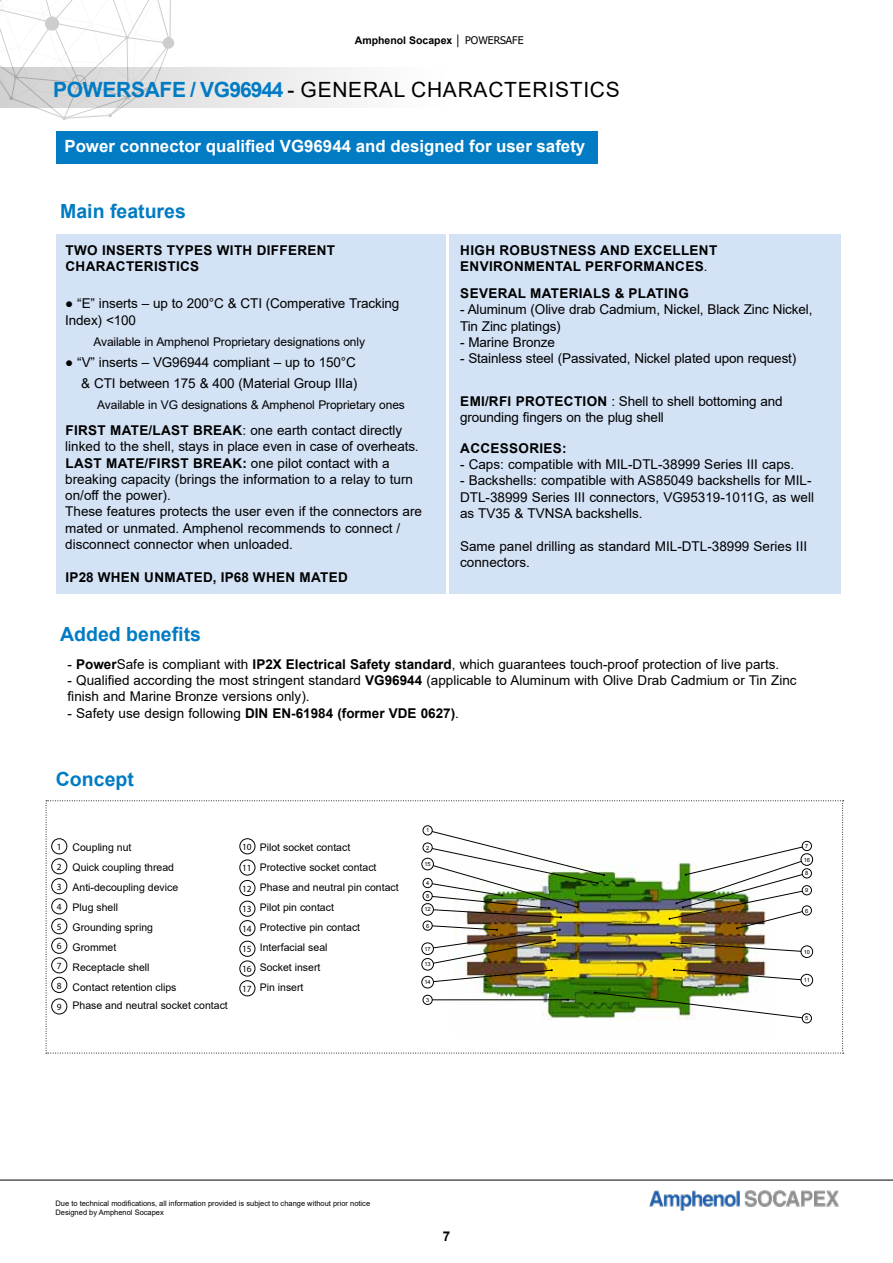
<style>
.page{position:relative;width:893px;height:1263px;background:#fff}
.page>*{position:absolute;margin:0;border:0;box-sizing:border-box;transform-origin:0 0}
.t1{font:21px "Arial";letter-spacing:.035em;color:#000}
.t2{font:700 19.5px "Arial";color:#007bc4}
.t3{font:700 16.8px "Arial";color:#fff}
.t4{font:13.5px/16.2px "Arial";color:#000}
.t5{font:700 13.5px/16.2px "Arial";letter-spacing:.025em;color:#000}
.t6{font:12px "Arial";letter-spacing:-.01em;color:#000}
.t7{font:10.5px/20.1px "Arial";color:#000}
.t8{font:700 10.5px "Arial";color:#000}
.t9{font:9.45px/19.8px "Myriad Pro";color:#000;text-align:justify}
.t10{font:7.5px/9px "Arial";color:#000}
.t11{font:5.7px "Arial";color:#000}
.s1{font-style:italic}
.s2{font-family:"Tahoma";font-weight:400}
.s3{font-weight:700;color:#007bc4}
.s4{font-weight:700}
.s5{font-weight:400}
</style>
<div class="page">
<hr style="left:0;top:1180px;width:893px;height:1px;background:#000">
<img style="left:650px;top:1190px;width:189px;height:21px">
<svg style="left:0;top:0;width:172px;height:120px"></svg>
<div style="left:163px;top:37px;width:11px;height:12px;background:#cdcdcd;border-radius:50%"></div>
<div style="left:0;top:68px;width:824px;height:40px;background:linear-gradient(to right,#d8d8d8,#fff)"></div>
<div style="left:56px;top:234px;width:389px;height:360px;background:#d3e2f5"></div>
<div style="left:56px;top:132px;width:541px;height:32px;background:#007bc4"></div>
<svg style="left:46px;top:800px;width:798px;height:254px"></svg>
<div style="left:801px;top:946px;width:12px;height:11px;border:1px solid #000;border-radius:50%"></div>
<div style="left:801px;top:974px;width:12px;height:12px;border:1px solid #000;border-radius:50%"></div>
<div style="left:422px;top:903px;width:11px;height:12px;border:1px solid #000;border-radius:50%"></div>
<div style="left:422px;top:958px;width:11px;height:12px;border:1px solid #000;border-radius:50%"></div>
<div style="left:422px;top:976px;width:11px;height:12px;border:1px solid #000;border-radius:50%"></div>
<div style="left:422px;top:858px;width:11px;height:12px;border:1px solid #000;border-radius:50%"></div>
<div style="left:801px;top:854px;width:12px;height:11px;border:1px solid #000;border-radius:50%"></div>
<div style="left:422px;top:943px;width:11px;height:11px;border:1px solid #000;border-radius:50%"></div>
<div style="left:423px;top:826px;width:9px;height:9px;border:1px solid #000;border-radius:50%"></div>
<div style="left:423px;top:843px;width:9px;height:9px;border:1px solid #000;border-radius:50%"></div>
<div style="left:423px;top:995px;width:9px;height:9px;border:1px solid #000;border-radius:50%"></div>
<div style="left:423px;top:878px;width:9px;height:10px;border:1px solid #000;border-radius:50%"></div>
<div style="left:802px;top:1013px;width:9px;height:10px;border:1px solid #000;border-radius:50%"></div>
<div style="left:423px;top:921px;width:9px;height:9px;border:1px solid #000;border-radius:50%"></div>
<div style="left:802px;top:906px;width:9px;height:9px;border:1px solid #000;border-radius:50%"></div>
<div style="left:802px;top:841px;width:9px;height:10px;border:1px solid #000;border-radius:50%"></div>
<div style="left:802px;top:869px;width:9px;height:9px;border:1px solid #000;border-radius:50%"></div>
<div style="left:423px;top:891px;width:9px;height:10px;border:1px solid #000;border-radius:50%"></div>
<div style="left:802px;top:885px;width:9px;height:10px;border:1px solid #000;border-radius:50%"></div>
<div style="left:449px;top:234px;width:392px;height:360px;background:#d3e2f5"></div>
<p class="t8" style="left:355px;top:33px;width:170px">Amphenol Socapex <span class="s1">│</span> <span class="s2">POWERSAFE</span></p>
<h1 class="t1" style="left:53px;top:75px;width:568px"><span class="s3">POWERSAFE / VG96944</span> - GENERAL CHARACTERISTICS</h1>
<p class="t3" style="left:64px;top:135px;width:522px">Power connector qualified VG96944 and designed for user safety</p>
<h2 class="t2" style="left:60px;top:197px;width:127px">Main features</h2>
<p class="t5" style="left:66px;top:242px;width:271px">TWO INSERTS TYPES WITH DIFFERENT<br>CHARACTERISTICS</p>
<p class="t4" style="left:65px;top:295px;width:336px">● “E” inserts – up to 200°C &amp; CTI (Comperative Tracking<br>Index) &lt;100</p>
<p class="t6" style="left:93px;top:333px;width:273px">Available in Amphenol Proprietary designations only</p>
<p class="t4" style="left:65px;top:351px;width:294px;line-height:21px;text-align:right">● “V” inserts – VG96944 compliant – up to 150°C &amp; CTI between 175 &amp; 400 (Material Group IIIa)</p>
<p class="t6" style="left:97px;top:396px;width:309px">Available in VG designations &amp; Amphenol Proprietary ones</p>
<p class="t4" style="left:65px;top:422px;width:358px"><span class="s4">FIRST MATE/LAST BREAK</span>: one earth contact directly linked to the shell, stays in place even in case of overheats.<br><span class="s4">LAST MATE/FIRST BREAK:</span> one pilot contact with a breaking capacity (brings the information to a relay to turn on/off the power).<br>These features protects the user even if the connectors are mated or unmated. Amphenol recommends to connect / disconnect connector when unloaded.</p>
<p class="t5" style="left:66px;top:569px;width:284px">IP28 WHEN UNMATED, IP68 WHEN MATED</p>
<h2 class="t2" style="left:60px;top:620px;width:142px">Added benefits</h2>
<p class="t5" style="left:460px;top:242px;width:258px">HIGH ROBUSTNESS AND EXCELLENT<br>ENVIRONMENTAL PERFORMANCES<span class="s5">.</span></p>
<p class="t5" style="left:460px;top:285px;width:230px">SEVERAL MATERIALS &amp; PLATING</p>
<p class="t4" style="left:460px;top:301px;width:354px">- Aluminum (Olive drab Cadmium, Nickel, Black Zinc Nickel,<br>Tin Zinc platings)</p>
<p class="t4" style="left:460px;top:334px;width:96px">- Marine Bronze</p>
<p class="t4" style="left:460px;top:350px;width:338px">- Stainless steel (Passivated, Nickel plated upon request)</p>
<p class="t4" style="left:460px;top:393px;width:324px"><span class="s4">EMI/RFI PROTECTION</span> : Shell to shell bottoming and grounding fingers on the plug shell</p>
<p class="t5" style="left:460px;top:440px;width:108px">ACCESSORIES:</p>
<p class="t4" style="left:460px;top:456px;width:336px">- Caps: compatible with MIL-DTL-38999 Series III caps.</p>
<p class="t4" style="left:460px;top:473px;width:355px">- Backshells: compatible with AS85049 backshells for MIL-<br>DTL-38999 Series III connectors, VG95319-1011G, as well as TV35 &amp; TVNSA backshells.</p>
<p class="t4" style="left:460px;top:538px;width:349px">Same panel drilling as standard MIL-DTL-38999 Series III connectors.</p>
<p class="t4" style="left:68px;top:656px;width:713px">- <span class="s4">Power</span>Safe is compliant with <span class="s4">IP2X Electrical Safety standard</span>, which guarantees touch-proof protection of live parts.</p>
<p class="t4" style="left:68px;top:672px;width:730px">- Qualified according the most stringent standard <span class="s4">VG96944</span> (applicable to Aluminum with Olive Drab Cadmium or Tin Zinc finish and Marine Bronze versions only).</p>
<p class="t4" style="left:68px;top:705px;width:393px">- Safety use design following <span class="s4">DIN EN-61984 (former VDE 0627)</span>.</p>
<h2 class="t2" style="left:56px;top:765px;width:79px">Concept</h2>
<p class="t9" style="left:57px;top:837px;width:6px">1<br>2<br>3<br>4<br>5<br>6<br>7<br>8</p>
<p class="t9" style="left:57px;top:997px;width:6px">9</p>
<p class="t7" style="left:73px;top:837px;width:107px">Coupling nut<br>Quick coupling thread<br>Anti-decoupling device<br>Plug shell<br>Grounding spring<br>Grommet<br>Receptacle shell<br>Contact retention clips</p>
<p class="t7" style="left:73px;top:995px;width:157px">Phase and neutral socket contact</p>
<p class="t9" style="left:242px;top:837px;width:11px">10</p>
<p class="t9" style="left:242px;top:857px;width:11px;line-height:20.5px">11<br>12<br>13</p>
<p class="t9" style="left:242px;top:918px;width:11px">14<br>15<br>16<br>17</p>
<p class="t7" style="left:260px;top:837px;width:140px">Pilot socket contact<br>Protective socket contact<br>Phase and neutral pin contact<br>Pilot pin contact<br>Protective pin contact<br>Interfacial seal<br>Socket insert<br>Pin insert</p>
<p class="t11" style="left:426px;top:827px;width:5px">1</p>
<p class="t11" style="left:426px;top:844px;width:5px">2</p>
<p class="t11" style="left:424px;top:860px;width:8px">15</p>
<p class="t11" style="left:426px;top:879px;width:5px">4</p>
<p class="t11" style="left:426px;top:892px;width:5px">8</p>
<p class="t11" style="left:424px;top:906px;width:8px">12</p>
<p class="t11" style="left:426px;top:922px;width:5px">6</p>
<p class="t11" style="left:424px;top:945px;width:8px">17</p>
<p class="t11" style="left:424px;top:961px;width:8px">13</p>
<p class="t11" style="left:424px;top:978px;width:8px">14</p>
<p class="t11" style="left:426px;top:996px;width:5px">3</p>
<p class="t10" style="left:55px;top:1199px;width:316px">Due to technical modifications, all information provided is subject to change without prior notice<br>Designed by Amphenol Socapex</p>
<p class="t5" style="left:443px;top:1228px;width:9px">7</p>
<p class="t11" style="left:805px;top:842px;width:5px">7</p>
<p class="t11" style="left:805px;top:870px;width:5px">8</p>
<p class="t11" style="left:804px;top:856px;width:8px">16</p>
<p class="t11" style="left:805px;top:886px;width:5px">9</p>
<p class="t11" style="left:805px;top:907px;width:5px">6</p>
<p class="t11" style="left:804px;top:948px;width:8px">10</p>
<p class="t11" style="left:804px;top:976px;width:8px">11</p>
<p class="t11" style="left:805px;top:1014px;width:5px">5</p>
</div>
